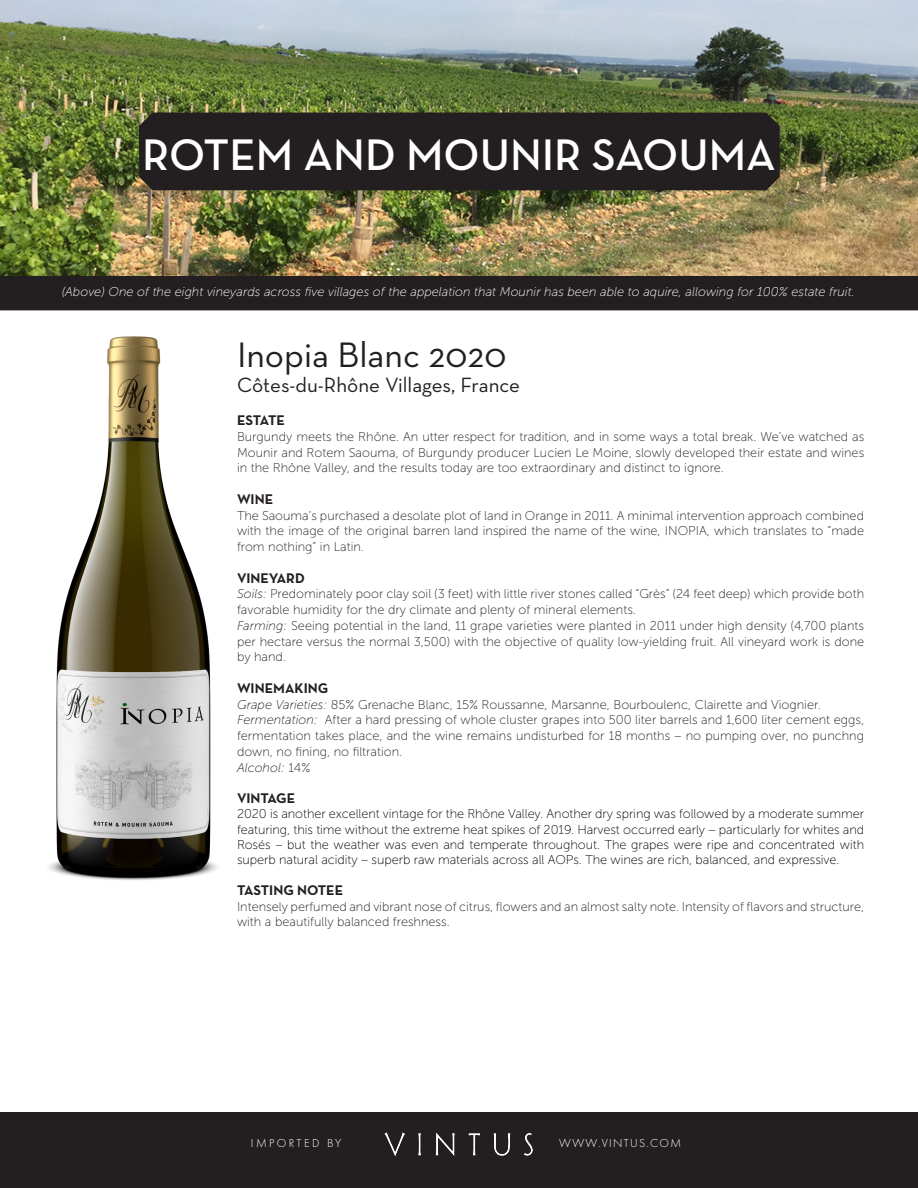
<style>
.page{position:relative;width:918px;height:1188px;background:#fff}
.page>*{position:absolute;margin:0;border:0;box-sizing:border-box;transform-origin:0 0}
.t1{font:600 45px "Neutraface Text";color:#fff}
.t2{font:36px "Neutraface Text";color:#231f20}
.t3{font:21px "Neutraface Text";color:#231f20}
.t4{font:700 14.25px "Neutraface Text";color:#231f20}
.t5{font:12.75px/15.8px "Museo Sans 100";color:#231f20;text-align:justify}
.t6{font:12.75px/15.3px "Museo Sans 100";letter-spacing:-.005em;color:#000;text-align:justify}
.t7{font:italic 12.75px "Museo Sans 100";color:#fff}
.t8{font:italic 12.75px "Museo Sans 100";color:#231f20}
.t9{font:300 12px "Futura PT";letter-spacing:.11em;color:#fff}
.t10{font:300 12px "Futura PT";letter-spacing:.2em;color:#fff}
.s1{font-style:italic}
.s2{font-style:normal}
</style>
<div class="page">
<img style="left:49px;top:337px;width:168px;height:543px">
<div style="left:0;top:276px;width:918px;height:34px;background:#231f20"></div>
<img style="left:0;top:0;width:918px;height:276px">
<div style="left:139px;top:113px;width:641px;height:77px;background:#231f20"></div>
<div style="left:0;top:1112px;width:918px;height:76px;background:#231f20"></div>
<img style="left:384px;top:1133px;width:148px;height:24px">
<p class="t1" style="left:142px;top:126px;width:635px">ROTEM AND MOUNIR SAOUMA</p>
<p class="t7" style="left:62px;top:285px;width:795px">(Above) One of the eight vineyards across five villages of the appelation that Mounir has been able to aquire, allowing for 100% estate fruit.</p>
<p class="t2" style="left:237px;top:332px;width:271px">Inopia Blanc 2020</p>
<p class="t3" style="left:237px;top:372px;width:285px">Côtes-du-Rhône Villages, France</p>
<p class="t4" style="left:237px;top:411px;width:49px">ESTATE</p>
<p class="t5" style="left:237px;top:429px;width:629px">Burgundy meets the Rhône. An utter respect for tradition, and in some ways a total break. We’ve watched as Mounir and Rotem Saouma, of Burgundy producer Lucien Le Moine, slowly developed their estate and wines in the Rhône Valley, and the results today are too extraordinary and distinct to ignore.</p>
<p class="t4" style="left:237px;top:490px;width:38px">WINE</p>
<p class="t5" style="left:237px;top:507px;width:629px">The Saouma’s purchased a desolate plot of land in Orange in 2011. A minimal intervention approach combined with the image of the original barren land inspired the name of the wine, INOPIA, which translates to “made from nothing” in Latin.</p>
<p class="t4" style="left:237px;top:569px;width:69px">VINEYARD</p>
<p class="t5" style="left:237px;top:586px;width:629px"><span class="s1">Soils:</span> Predominately poor clay soil (3 feet) with little river stones called “Grès” (24 feet deep) which provide both favorable humidity for the dry climate and plenty of mineral elements.</p>
<p class="t5" style="left:237px;top:618px;width:629px"><span class="s1">Farming:</span> Seeing potential in the land, 11 grape varieties were planted in 2011 under high density (4,700 plants per hectare versus the normal 3,500) with the objective of quality low-yielding fruit. All vineyard work is done by hand.</p>
<p class="t4" style="left:237px;top:679px;width:93px">WINEMAKING</p>
<p class="t5" style="left:237px;top:696px;width:585px"><span class="s1">Grape Varieties:</span> 85% Grenache Blanc, 15% Roussanne, Marsanne, Bourboulenc, Clairette and Viognier.</p>
<p class="t5" style="left:237px;top:712px;width:629px"><span class="s1">Fermentation:</span> After a hard pressing of whole cluster grapes into 500 liter barrels and 1,600 liter cement eggs, fermentation takes place, and the wine remains undisturbed for 18 months – no pumping over, no punchng down, no fining, no filtration.</p>
<p class="t8" style="left:237px;top:760px;width:75px">Alcohol: <span class="s2">14%</span></p>
<p class="t4" style="left:237px;top:789px;width:60px">VINTAGE</p>
<p class="t6" style="left:237px;top:806px;width:629px">2020 is another excellent vintage for the Rhône Valley. Another dry spring was followed by a moderate summer featuring, this time without the extreme heat spikes of 2019. Harvest occurred early – particularly for whites and Rosés – but the weather was even and temperate throughout. The grapes were ripe and concentrated with superb natural acidity – superb raw materials across all AOPs. The wines are rich, balanced, and expressive.</p>
<p class="t4" style="left:237px;top:881px;width:108px">TASTING NOTEE</p>
<p class="t5" style="left:237px;top:899px;width:629px;line-height:15.3px">Intensely perfumed and vibrant nose of citrus, flowers and an almost salty note. Intensity of flavors and structure, with a beautifully balanced freshness.</p>
<p class="t10" style="left:251px;top:1137px;width:92px">IMPORTED BY</p>
<p class="t9" style="left:559px;top:1137px;width:123px">WWW.VINTUS.COM</p>
</div>
